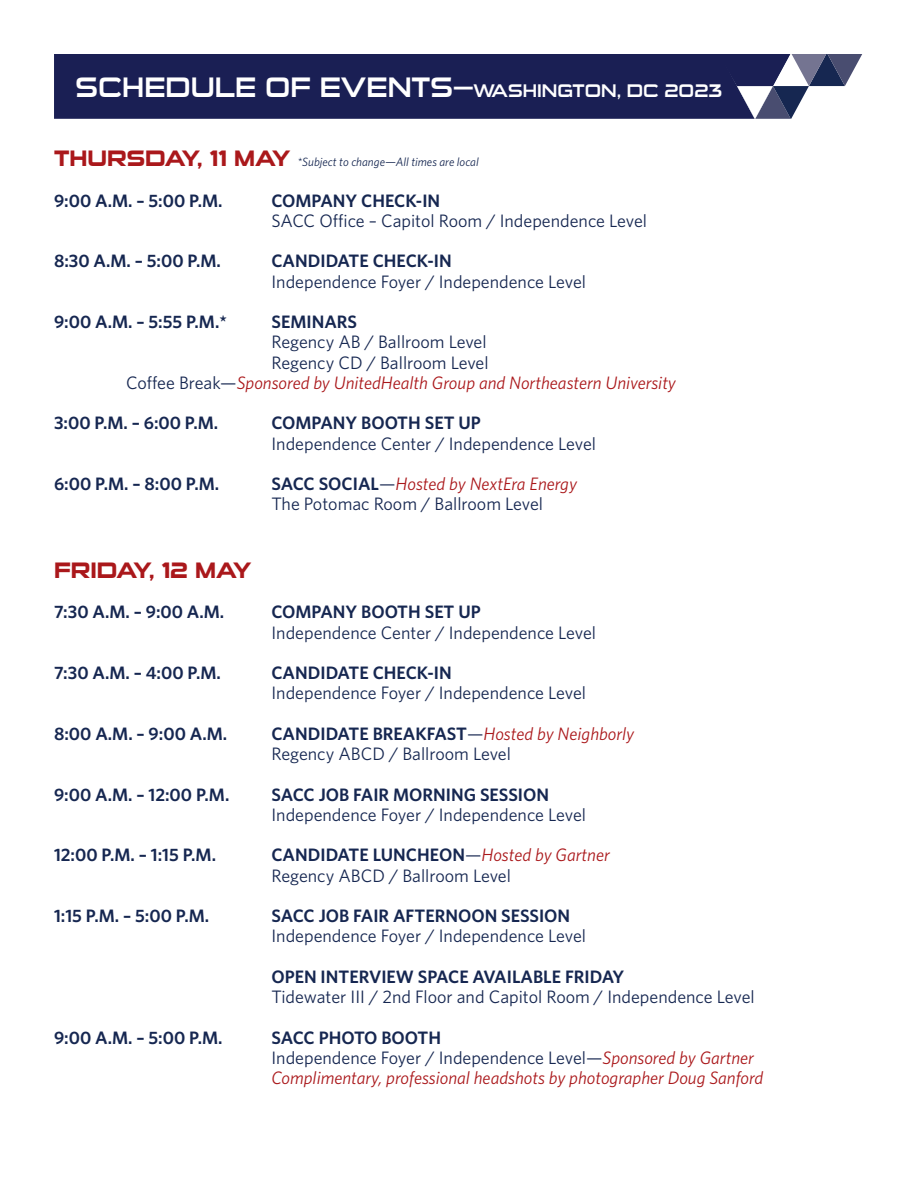
<style>
.page{position:relative;width:918px;height:1188px;background:#fff}
.page>*{position:absolute;margin:0;border:0;box-sizing:border-box;transform-origin:0 0}
.t1{font:700 22.5px "Sui Generis Rg";color:#aa181b}
.t2{font:18px "Whitney";color:#162751}
.t3{font:600 18px "Whitney";color:#162751}
.t4{font:italic 18px "Whitney";color:#aa181b}
.t5{font:18px "Sui Generis Rg";color:#fff}
.t6{font:italic 12px "Whitney";color:#162751}
.s1{font-size:27.75px}
.s2{font-size:30px}
.s3{font-family:"Sui Generis Rg";font-weight:700;font-style:normal;font-size:22.5px;color:#aa181b}
.s4{font-style:normal;color:#162751}
.s5{font-weight:600;font-style:normal;color:#162751}
.s6{font-weight:400}
.s7{font-weight:400;font-style:italic;color:#aa181b}
.s8{font-style:italic;color:#aa181b}
</style>
<div class="page">
<div style="left:54px;top:54px;width:617px;height:65px;background:#1a1f54"></div>
<svg style="left:671px;top:54px;width:191px;height:65px"></svg>
<p class="t5" style="left:76px;top:80px;width:648px"><span class="s1">SCHEDULE OF EVENTS</span><span class="s2">—</span>WASHINGTON, DC 2023</p>
<p class="t6" style="left:54px;top:155px;width:426px"><span class="s3">THURSDAY, 11 MAY</span> *Subject to change—All times are local</p>
<p class="t3" style="left:54px;top:189px;width:170px">9:00 A.M. – 5:00 P.M.</p>
<p class="t3" style="left:271px;top:189px;width:170px">COMPANY CHECK-IN</p>
<p class="t2" style="left:272px;top:210px;width:377px">SACC Office – Capitol Room / Independence Level</p>
<p class="t3" style="left:54px;top:250px;width:168px">8:30 A.M. – 5:00 P.M.</p>
<p class="t3" style="left:271px;top:250px;width:182px">CANDIDATE CHECK-IN</p>
<p class="t2" style="left:272px;top:271px;width:316px">Independence Foyer / Independence Level</p>
<p class="t3" style="left:54px;top:311px;width:174px">9:00 A.M. – 5:55 P.M.*</p>
<p class="t3" style="left:271px;top:311px;width:87px">SEMINARS</p>
<p class="t2" style="left:272px;top:331px;width:217px">Regency AB / Ballroom Level</p>
<p class="t2" style="left:271px;top:352px;width:219px">Regency CD / Ballroom Level</p>
<p class="t4" style="left:126px;top:372px;width:551px"><span class="s4">Coffee Break—</span>Sponsored by UnitedHealth Group and Northeastern University</p>
<p class="t3" style="left:54px;top:412px;width:166px">3:00 P.M. – 6:00 P.M.</p>
<p class="t3" style="left:272px;top:412px;width:211px">COMPANY BOOTH SET UP</p>
<p class="t2" style="left:272px;top:433px;width:326px">Independence Center / Independence Level</p>
<p class="t3" style="left:54px;top:473px;width:167px">6:00 P.M. – 8:00 P.M.</p>
<p class="t4" style="left:272px;top:473px;width:307px"><span class="s5">SACC SOCIAL</span><span class="s4">—</span>Hosted by NextEra Energy</p>
<p class="t2" style="left:272px;top:493px;width:273px">The Potomac Room / Ballroom Level</p>
<p class="t1" style="left:54px;top:557px;width:199px">FRIDAY, 12 MAY</p>
<p class="t3" style="left:54px;top:601px;width:172px">7:30 A.M. – 9:00 A.M.</p>
<p class="t3" style="left:271px;top:601px;width:211px">COMPANY BOOTH SET UP</p>
<p class="t2" style="left:272px;top:622px;width:326px">Independence Center / Independence Level</p>
<p class="t3" style="left:54px;top:662px;width:168px">7:30 A.M. – 4:00 P.M.</p>
<p class="t3" style="left:271px;top:662px;width:182px">CANDIDATE CHECK-IN</p>
<p class="t2" style="left:272px;top:682px;width:316px">Independence Foyer / Independence Level</p>
<p class="t3" style="left:54px;top:723px;width:175px">8:00 A.M. – 9:00 A.M.</p>
<p class="t3" style="left:271px;top:723px;width:364px">CANDIDATE BREAKFAST<span class="s6">—</span><span class="s7">Hosted by Neighborly</span></p>
<p class="t2" style="left:272px;top:743px;width:241px">Regency ABCD / Ballroom Level</p>
<p class="t3" style="left:54px;top:783px;width:177px">9:00 A.M. – 12:00 P.M.</p>
<p class="t3" style="left:272px;top:783px;width:279px">SACC JOB FAIR MORNING SESSION</p>
<p class="t2" style="left:272px;top:804px;width:316px">Independence Foyer / Independence Level</p>
<p class="t3" style="left:54px;top:844px;width:164px">12:00 P.M. – 1:15 P.M.</p>
<p class="t3" style="left:271px;top:844px;width:340px">CANDIDATE LUNCHEON<span class="s6">—</span><span class="s7">Hosted by Gartner</span></p>
<p class="t2" style="left:272px;top:865px;width:241px">Regency ABCD / Ballroom Level</p>
<p class="t3" style="left:54px;top:905px;width:157px">1:15 P.M. – 5:00 P.M.</p>
<p class="t3" style="left:272px;top:905px;width:300px">SACC JOB FAIR AFTERNOON SESSION</p>
<p class="t2" style="left:272px;top:925px;width:316px">Independence Foyer / Independence Level</p>
<p class="t3" style="left:272px;top:966px;width:354px">OPEN INTERVIEW SPACE AVAILABLE FRIDAY</p>
<p class="t2" style="left:272px;top:986px;width:485px">Tidewater III / 2nd Floor and Capitol Room / Independence Level</p>
<p class="t3" style="left:54px;top:1026px;width:170px">9:00 A.M. – 5:00 P.M.</p>
<p class="t3" style="left:272px;top:1026px;width:171px">SACC PHOTO BOOTH</p>
<p class="t2" style="left:272px;top:1047px;width:484px">Independence Foyer / Independence Level—<span class="s8">Sponsored by Gartner</span></p>
<p class="t4" style="left:271px;top:1067px;width:493px">Complimentary, professional headshots by photographer Doug Sanford</p>
</div>
